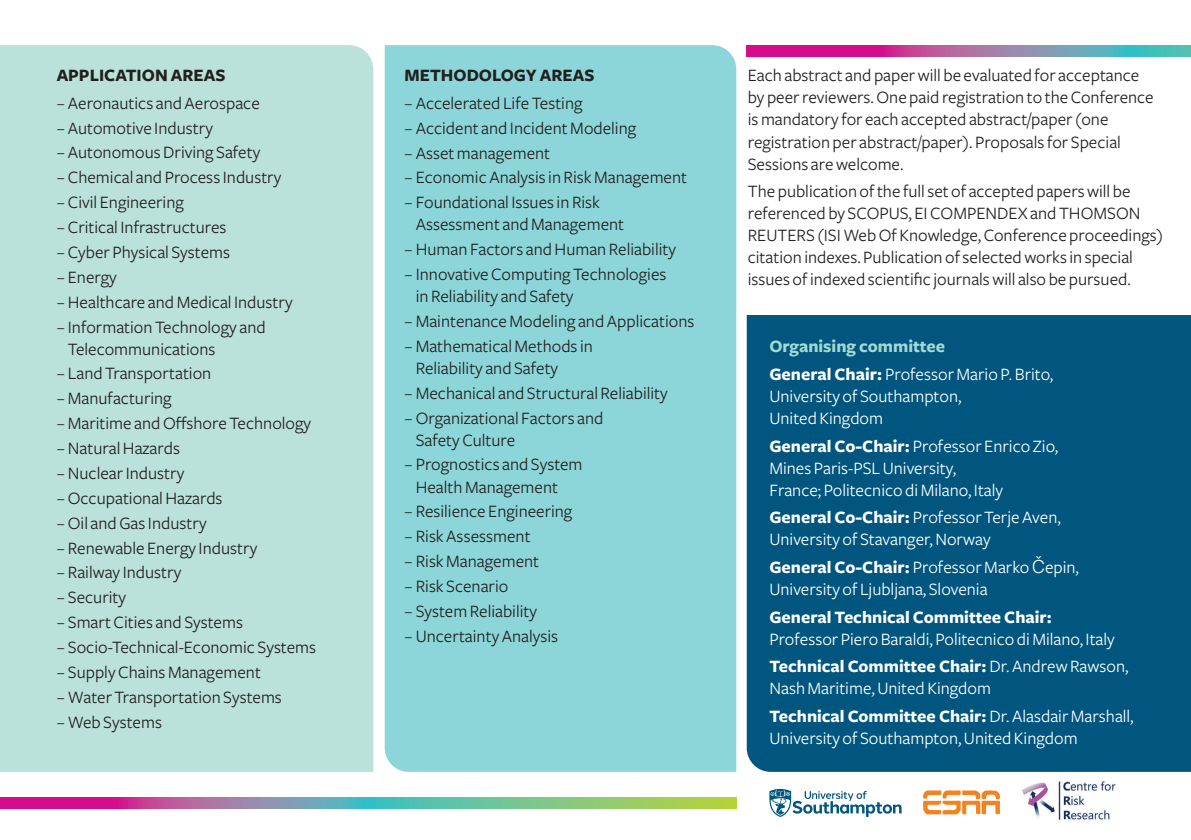
<style>
.page{position:relative;width:1191px;height:840px;background:#fff}
.page>*{position:absolute;margin:0;border:0;box-sizing:border-box;transform-origin:0 0}
.t1{font:18px/22px "Freight Sans";color:#231f20}
.t2{font:18px/22px "Freight Sans";color:#fff}
.t3{font:700 18px "Freight Sans";color:#231f20}
.t4{font:700 18px "Freight Sans";color:#fff}
.s1{font-weight:700;color:#a4d9cf}
.s2{font-weight:700}
.s3{font-family:"Helvetica";font-weight:300}
</style>
<div class="page">
<div style="left:385px;top:45px;width:351px;height:726px;background:#8cd6da"></div>
<div style="left:0;top:45px;width:373px;height:726px;background:#bae2da"></div>
<svg style="left:769px;top:788px;width:132px;height:28px"></svg>
<div style="left:746px;top:315px;width:445px;height:456px;background:#00567e"></div>
<svg style="left:923px;top:790px;width:77px;height:24px"></svg>
<svg style="left:0;top:807px;width:736px;height:1px"></svg>
<svg style="left:746px;top:56px;width:445px;height:1px"></svg>
<svg style="left:0;top:805px;width:736px;height:1px"></svg>
<svg style="left:746px;top:54px;width:445px;height:1px"></svg>
<svg style="left:0;top:803px;width:736px;height:1px"></svg>
<svg style="left:746px;top:52px;width:445px;height:1px"></svg>
<svg style="left:0;top:801px;width:736px;height:1px"></svg>
<svg style="left:746px;top:49px;width:445px;height:1px"></svg>
<svg style="left:0;top:798px;width:736px;height:1px"></svg>
<svg style="left:746px;top:47px;width:445px;height:1px"></svg>
<svg style="left:746px;top:45px;width:445px;height:1px"></svg>
<img style="left:1022px;top:781px;width:94px;height:39px">
<p class="t3" style="left:57px;top:65px;width:170px">APPLICATION AREAS</p>
<p class="t1" style="left:57px;top:92px;width:205px">– Aeronautics and Aerospace</p>
<p class="t1" style="left:57px;top:117px;width:158px">– Automotive Industry</p>
<p class="t1" style="left:57px;top:142px;width:205px">– Autonomous Driving Safety</p>
<p class="t1" style="left:57px;top:167px;width:226px">– Chemical and Process Industry</p>
<p class="t1" style="left:57px;top:192px;width:129px">– Civil Engineering</p>
<p class="t1" style="left:57px;top:216px;width:171px">– Critical Infrastructures</p>
<p class="t1" style="left:57px;top:241px;width:175px">– Cyber Physical Systems</p>
<p class="t1" style="left:57px;top:266px;width:62px">– Energy</p>
<p class="t1" style="left:57px;top:291px;width:238px">– Healthcare and Medical Industry</p>
<p class="t1" style="left:68px;top:316px;width:199px;text-indent:-11px">– Information Technology and<br>Telecommunications</p>
<p class="t1" style="left:57px;top:363px;width:156px">– Land Transportation</p>
<p class="t1" style="left:57px;top:387px;width:116px">– Manufacturing</p>
<p class="t1" style="left:57px;top:412px;width:256px">– Maritime and Offshore Technology</p>
<p class="t1" style="left:57px;top:437px;width:125px">– Natural Hazards</p>
<p class="t1" style="left:57px;top:462px;width:129px">– Nuclear Industry</p>
<p class="t1" style="left:57px;top:487px;width:167px">– Occupational Hazards</p>
<p class="t1" style="left:57px;top:512px;width:151px">– Oil and Gas Industry</p>
<p class="t1" style="left:57px;top:536px;width:202px">– Renewable Energy Industry</p>
<p class="t1" style="left:57px;top:561px;width:126px">– Railway Industry</p>
<p class="t1" style="left:57px;top:586px;width:71px">– Security</p>
<p class="t1" style="left:57px;top:611px;width:188px">– Smart Cities and Systems</p>
<p class="t1" style="left:57px;top:636px;width:261px">– Socio-Technical-Economic Systems</p>
<p class="t1" style="left:57px;top:661px;width:206px">– Supply Chains Management</p>
<p class="t1" style="left:57px;top:685px;width:227px">– Water Transportation Systems</p>
<p class="t1" style="left:57px;top:710px;width:107px">– Web Systems</p>
<p class="t3" style="left:404px;top:66px;width:191px">METHODOLOGY AREAS</p>
<p class="t1" style="left:404px;top:92px;width:179px">– Accelerated Life Testing</p>
<p class="t1" style="left:404px;top:117px;width:233px">– Accident and Incident Modeling</p>
<p class="t1" style="left:404px;top:142px;width:147px">– Asset management</p>
<p class="t1" style="left:404px;top:167px;width:284px">– Economic Analysis in Risk Management</p>
<p class="t1" style="left:416px;top:192px;width:210px;text-indent:-11px">– Foundational Issues in Risk<br>Assessment and Management</p>
<p class="t1" style="left:404px;top:238px;width:273px">– Human Factors and Human Reliability</p>
<p class="t1" style="left:416px;top:263px;width:252px;text-indent:-11px">– Innovative Computing Technologies in Reliability and Safety</p>
<p class="t1" style="left:404px;top:310px;width:291px">– Maintenance Modeling and Applications</p>
<p class="t1" style="left:416px;top:335px;width:179px;text-indent:-11px">– Mathematical Methods in<br>Reliability and Safety</p>
<p class="t1" style="left:404px;top:382px;width:265px">– Mechanical and Structural Reliability</p>
<p class="t1" style="left:416px;top:407px;width:189px;text-indent:-11px">– Organizational Factors and<br>Safety Culture</p>
<p class="t1" style="left:416px;top:453px;width:168px;text-indent:-11px">– Prognostics and System<br>Health Management</p>
<p class="t1" style="left:404px;top:500px;width:169px">– Resilience Engineering</p>
<p class="t1" style="left:404px;top:525px;width:127px">– Risk Assessment</p>
<p class="t1" style="left:404px;top:550px;width:136px">– Risk Management</p>
<p class="t1" style="left:404px;top:575px;width:105px">– Risk Scenario</p>
<p class="t1" style="left:404px;top:600px;width:134px">– System Reliability</p>
<p class="t1" style="left:404px;top:625px;width:155px">– Uncertainty Analysis</p>
<p class="t1" style="left:747px;top:65px;width:407px">Each abstract and paper will be evaluated for acceptance by peer reviewers. One paid registration to the Conference is mandatory for each accepted abstract/paper (one registration per abstract/paper). Proposals for Special Sessions are welcome.</p>
<p class="t1" style="left:747px;top:181px;width:417px">The publication of the full set of accepted papers will be referenced by SCOPUS, EI COMPENDEX and THOMSON REUTERS (ISI Web Of Knowledge, Conference proceedings) citation indexes. Publication of selected works in special issues of indexed scientific journals will also be pursued.</p>
<p class="t2" style="left:769px;top:332px;width:285px;line-height:27.6px"><span class="s1">Organising committee<br></span><span class="s2">General Chair:</span> Professor Mario P. Brito,</p>
<p class="t2" style="left:769px;top:385px;width:193px">University of Southampton,<br>United Kingdom</p>
<p class="t2" style="left:769px;top:435px;width:290px"><span class="s2">General Co-Chair:</span> Professor Enrico Zio,<br>Mines Paris-PSL University,<br>France; Politecnico di Milano, Italy</p>
<p class="t2" style="left:769px;top:506px;width:293px"><span class="s2">General Co-Chair:</span> Professor Terje Aven,<br>University of Stavanger, Norway</p>
<p class="t2" style="left:769px;top:556px;width:311px"><span class="s2">General Co-Chair:</span> Professor Marko <span class="s3">Č</span>epin,<br>University of Ljubljana, Slovenia</p>
<p class="t4" style="left:769px;top:606px;width:284px">General Technical Committee Chair:</p>
<p class="t2" style="left:769px;top:625px;width:360px;line-height:27.6px">Professor Piero Baraldi, Politecnico di Milano, Italy<br><span class="s2">Technical Committee Chair:</span> Dr. Andrew Rawson,</p>
<p class="t2" style="left:769px;top:674px;width:366px;line-height:27.6px">Nash Maritime, United Kingdom<br><span class="s2">Technical Committee Chair:</span> Dr. Alasdair Marshall,</p>
<p class="t2" style="left:769px;top:727px;width:310px">University of Southampton, United Kingdom</p>
</div>
